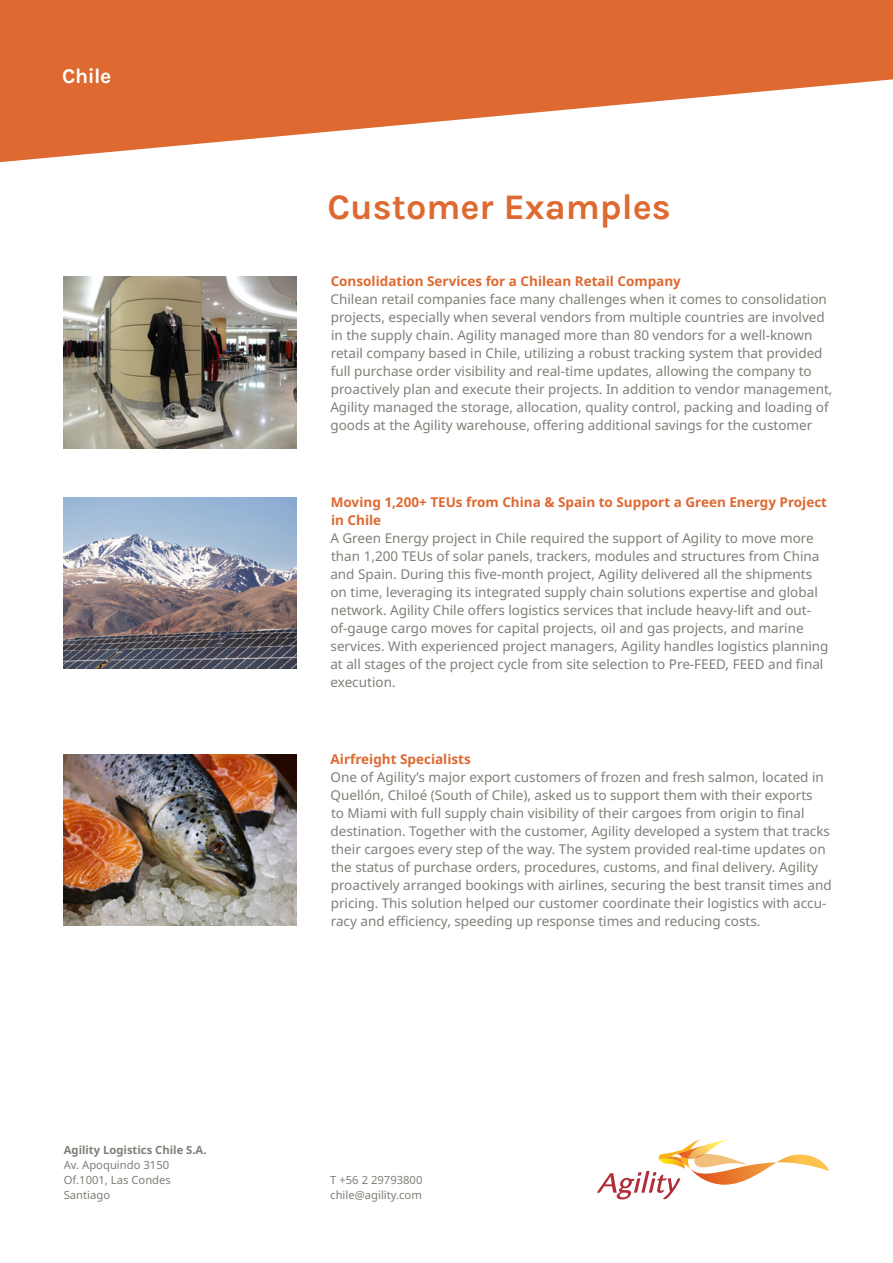
<style>
.page{position:relative;width:893px;height:1263px;background:#fff}
.page>*{position:absolute;margin:0;border:0;box-sizing:border-box;transform-origin:0 0}
.t1{font:700 36px "Karla";color:#de6931}
.t2{font:700 21px "Karla";letter-spacing:-.02em;color:#fff}
.t3{font:13.5px/18px "Noto Sans";color:#817e77}
.t4{font:700 13.5px/18px "Noto Sans";color:#de6931}
.t5{font:11.25px/15px "Noto Sans";color:#817e77}
.t6{font:700 11.25px "Noto Sans";color:#817e77}
</style>
<div class="page">
<svg style="left:0;top:0;width:893px;height:163px;fill:#de6931"></svg>
<img style="left:64px;top:276px;width:232px;height:172px">
<img style="left:64px;top:497px;width:232px;height:172px">
<img style="left:64px;top:754px;width:232px;height:172px">
<svg style="left:597px;top:1139px;width:232px;height:60px"></svg>
<h2 class="t2" style="left:62px;top:64px;width:51px">Chile</h2>
<p class="t6" style="left:64px;top:1142px;width:144px">Agility Logistics Chile S.A.</p>
<p class="t5" style="left:64px;top:1158px;width:109px">Av. Apoquindo 3150<br>Of.1001, Las Condes<br>Santiago</p>
<h1 class="t1" style="left:327px;top:186px;width:345px">Customer Examples</h1>
<p class="t4" style="left:331px;top:272px;width:352px">Consolidation Services for a Chilean Retail Company</p>
<p class="t3" style="left:330px;top:290px;width:504px">Chilean retail companies face many challenges when it comes to consolidation projects, especially when several vendors from multiple countries are involved in the supply chain. Agility managed more than 80 vendors for a well-known retail company based in Chile, utilizing a robust tracking system that provided full purchase order visibility and real-time updates, allowing the company to proactively plan and execute their projects. In addition to vendor management, Agility managed the storage, allocation, quality control, packing and loading of goods at the Agility warehouse, offering additional savings for the customer</p>
<p class="t4" style="left:331px;top:493px;width:498px">Moving 1,200+ TEUs from China &amp; Spain to Support a Green Energy Project in Chile</p>
<p class="t3" style="left:330px;top:529px;width:500px">A Green Energy project in Chile required the support of Agility to move more than 1,200 TEUs of solar panels, trackers, modules and structures from China and Spain. During this five-month project, Agility delivered all the shipments on time, leveraging its integrated supply chain solutions expertise and global network. Agility Chile offers logistics services that include heavy-lift and out&shy;of-gauge cargo moves for capital projects, oil and gas projects, and marine services. With experienced project managers, Agility handles logistics planning at all stages of the project cycle from site selection to Pre-FEED, FEED and final execution.</p>
<p class="t4" style="left:331px;top:750px;width:142px">Airfreight Specialists</p>
<p class="t3" style="left:330px;top:768px;width:503px">One of Agility’s major export customers of frozen and fresh salmon, located in Quellón, Chiloé (South of Chile), asked us to support them with their exports<br>to Miami with full supply chain visibility of their cargoes from origin to final destination. Together with the customer, Agility developed a system that tracks their cargoes every step of the way. The system provided real-time updates on the status of purchase orders, procedures, customs, and final delivery. Agility proactively arranged bookings with airlines, securing the best transit times and pricing. This solution helped our customer coordinate their logistics with accu&shy;racy and efficiency, speeding up response times and reducing costs.</p>
<p class="t5" style="left:330px;top:1173px;width:94px">T +56 2 29793800 chile@agility.com</p>
</div>
